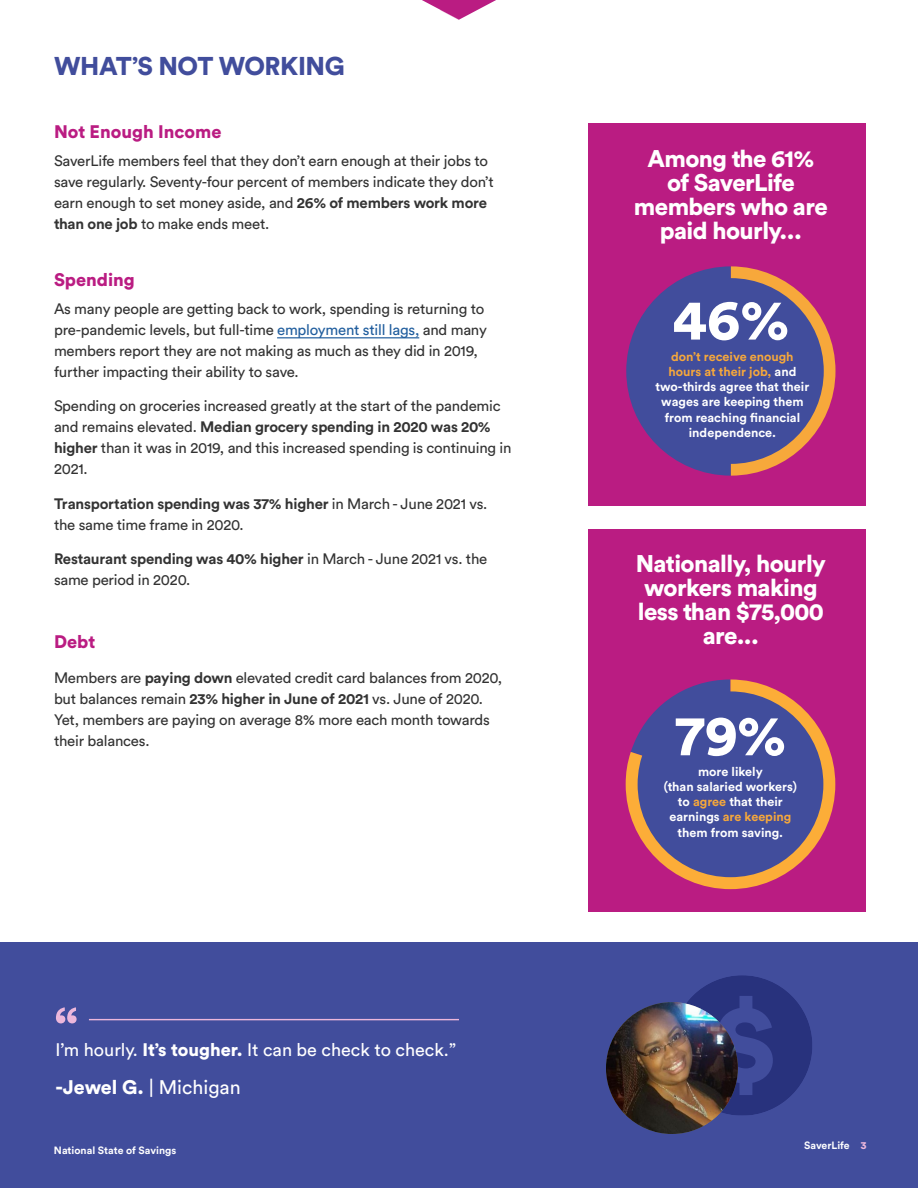
<style>
.page{position:relative;width:918px;height:1188px;background:#fff}
.page>*{position:absolute;margin:0;border:0;box-sizing:border-box;transform-origin:0 0}
.t1{font:700 57.15px "Circular Std";color:#ecb7db}
.t2{font:900 56.85px "Circular Std";color:#fff}
.t3{font:900 25.5px "Circular Std";letter-spacing:-.015em;color:#414d9c}
.t4{font:900 23.85px/23.9px "Circular Std";letter-spacing:-.025em;color:#fff;text-align:center}
.t5{font:19.5px "Circular Std";color:#fff}
.t6{font:18px "Circular Std";color:#fff}
.t7{font:900 18px "Circular Std";color:#ba1c82}
.t8{font:15px/21px "Circular Std";letter-spacing:-.015em;color:#333}
.t9{font:700 12.6px/15.1px "Circular Std";color:#fff;text-align:center}
.t10{font:700 12.6px "Circular Std";color:#f7a83b}
.t11{font:700 10.5px "Circular Std";color:#fff}
.s1{font-weight:700}
.s2{color:#215e9e}
.s3{font-weight:900}
.s4{color:#f7a83b}
.s5{font-weight:900;color:#ecb7db}
</style>
<div class="page">
<div style="left:0;top:943px;width:918px;height:245px;background:#414d9c"></div>
<svg style="left:422px;top:0;width:74px;height:20px"></svg>
<hr style="left:277px;top:337px;width:142px;height:1px;background:#215e9e">
<hr style="left:89px;top:1019px;width:370px;height:1px;background:#ecb7db">
<svg style="left:680px;top:975px;width:132px;height:140px"></svg>
<img style="left:606px;top:1002px;width:132px;height:132px;border-radius:66px">
<div style="left:588px;top:124px;width:278px;height:382px;background:#ba1c82"></div>
<div style="left:588px;top:529px;width:278px;height:382px;background:#ba1c82"></div>
<svg style="left:626px;top:266px;width:210px;height:210px"></svg>
<div style="left:638px;top:278px;width:186px;height:186px;background:#414d9c;border-radius:50%"></div>
<svg style="left:626px;top:680px;width:209px;height:209px"></svg>
<div style="left:638px;top:691px;width:185px;height:186px;background:#414d9c;border-radius:50%"></div>
<h3 class="t3" style="left:54px;top:49px;width:292px">WHAT’S NOT WORKING</h3>
<p class="t7" style="left:54px;top:120px;width:169px">Not Enough Income</p>
<p class="t8" style="left:54px;top:150px;width:441px">SaverLife members feel that they don’t earn enough at their jobs to save regularly. Seventy-four percent of members indicate they don’t earn enough to set money aside, and <span class="s1">26% of members work more than one job</span> to make ends meet.</p>
<p class="t7" style="left:54px;top:268px;width:82px">Spending</p>
<p class="t8" style="left:54px;top:298px;width:435px">As many people are getting back to work, spending is returning to pre-pandemic levels, but full-time <span class="s2">employment still lags,</span> and many members report they are not making as much as they did in 2019, further impacting their ability to save.</p>
<p class="t8" style="left:54px;top:395px;width:459px">Spending on groceries increased greatly at the start of the pandemic and remains elevated. <span class="s1">Median grocery spending in 2020 was 20% higher</span> than it was in 2019, and this increased spending is continuing in 2021.</p>
<p class="t8" style="left:54px;top:493px;width:435px"><span class="s1">Transportation spending was 37% higher</span> in March - June 2021 vs. the same time frame in 2020.</p>
<p class="t8" style="left:54px;top:548px;width:435px"><span class="s1">Restaurant spending was 40% higher</span> in March - June 2021 vs. the same period in 2020.</p>
<p class="t7" style="left:54px;top:630px;width:43px">Debt</p>
<p class="t8" style="left:54px;top:667px;width:450px">Members are <span class="s1">paying down</span> elevated credit card balances from 2020, but balances remain <span class="s1">23% higher in June of 2021</span> vs. June of 2020.<br>Yet, members are paying on average 8% more each month towards their balances.</p>
<h1 class="t1" style="left:54px;top:991px;width:26px">“</h1>
<p class="t6" style="left:56px;top:1039px;width:402px">I’m hourly. <span class="s3">It’s tougher.</span> It can be check to check.”</p>
<h3 class="t5" style="left:56px;top:1075px;width:187px"><span class="s3">-Jewel G.</span> | Michigan</h3>
<p class="t11" style="left:54px;top:1143px;width:124px">National State of Savings</p>
<h3 class="t4" style="left:634px;top:146px;width:195px">Among the 61% of SaverLife members who are paid hourly...</h3>
<h2 class="t2" style="left:672px;top:282px;width:119px">46%</h2>
<p class="t9" style="left:656px;top:364px;width:155px"><span class="s4">hours at their job,</span> and two-thirds agree that their wages are keeping them from reaching financial independence.</p>
<p class="t10" style="left:671px;top:349px;width:124px">don’t receive enough</p>
<h3 class="t4" style="left:636px;top:551px;width:192px">Nationally, hourly workers making less than $75,000 are...</h3>
<h2 class="t2" style="left:675px;top:697px;width:112px">79%</h2>
<p class="t9" style="left:664px;top:764px;width:135px">more likely<br>(than salaried workers) to <span class="s4">agree</span> that their earnings <span class="s4">are keeping </span>them from saving.</p>
<p class="t11" style="left:804px;top:1139px;width:64px">SaverLife <span class="s5">3</span></p>
</div>
